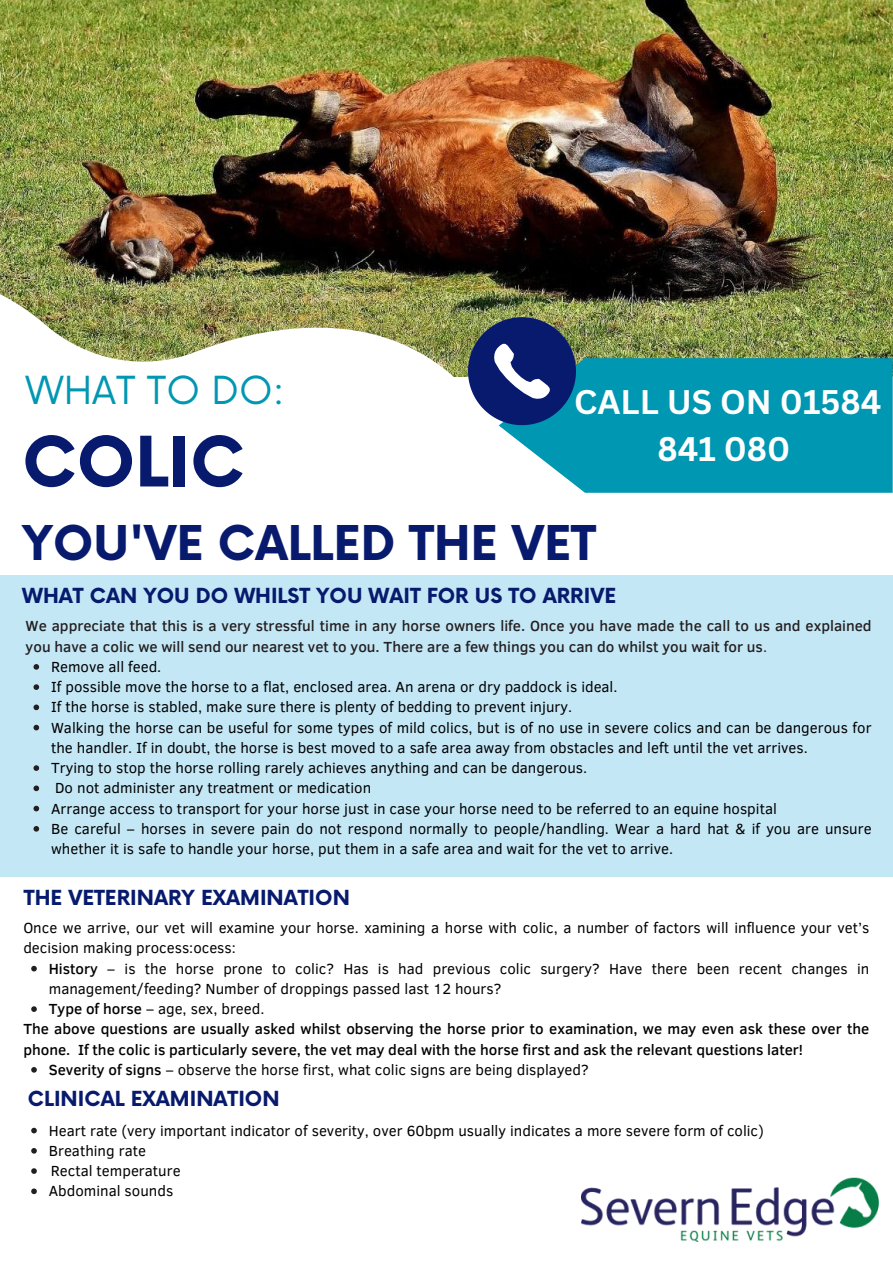
<style>
.page{position:relative;width:893px;height:1264px;background:#fff}
.page>*{position:absolute;margin:0;border:0;box-sizing:border-box;transform-origin:0 0}
.t1{font:700 67.65px "Now";color:#071a6d}
.t2{font:700 46.65px "Now";color:#071a6d}
.t3{font:37.65px "Now";color:#0097b2}
.t4{font:700 33.15px/46px "Canva Sans";color:#fefefd;text-align:center}
.t5{font:700 20.25px "Now";color:#071a6d}
.t6{font:15px/20.2px "Clear Sans";color:#000}
.t7{font:500 15px/20.2px "Clear Sans";color:#000}
.t8{font:500 15px/20.2px "Clear Sans";color:#231f20}
.s1{font-weight:400}
.s2{font-weight:500}
</style>
<div class="page">
<img style="left:0;top:0;width:892px;height:358px">
<img style="left:581px;top:1177px;width:298px;height:64px">
<img style="left:0;top:231px;width:555px;height:646px">
<div style="left:0;top:575px;width:892px;height:301px;background:#c4e7f6"></div>
<svg style="left:498px;top:358px;width:394px;height:135px;background:#109db6"></svg>
<svg style="left:33px;top:664px;width:6px;height:5px"></svg>
<svg style="left:33px;top:684px;width:6px;height:6px"></svg>
<svg style="left:33px;top:704px;width:6px;height:6px"></svg>
<svg style="left:33px;top:724px;width:6px;height:6px"></svg>
<svg style="left:33px;top:765px;width:6px;height:6px"></svg>
<svg style="left:33px;top:785px;width:6px;height:6px"></svg>
<svg style="left:33px;top:805px;width:6px;height:6px"></svg>
<svg style="left:33px;top:826px;width:6px;height:5px"></svg>
<svg style="left:31px;top:965px;width:6px;height:6px"></svg>
<svg style="left:31px;top:1006px;width:6px;height:5px"></svg>
<svg style="left:31px;top:1067px;width:6px;height:5px"></svg>
<svg style="left:31px;top:1127px;width:6px;height:6px"></svg>
<svg style="left:31px;top:1148px;width:6px;height:5px"></svg>
<svg style="left:31px;top:1168px;width:6px;height:5px"></svg>
<svg style="left:31px;top:1188px;width:6px;height:6px"></svg>
<svg style="left:468px;top:317px;width:108px;height:108px;background:#384e82"></svg>
<h3 class="t3" style="left:26px;top:359px;width:260px">WHAT TO DO:</h3>
<h3 class="t4" style="left:574px;top:380px;width:309px">CALL US ON 01584<br>841 080</h3>
<h1 class="t1" style="left:22px;top:411px;width:224px">COLIC</h1>
<h2 class="t2" style="left:22px;top:508px;width:575px">YOU'VE CALLED THE VET</h2>
<h3 class="t5" style="left:22px;top:581px;width:595px">WHAT CAN YOU DO WHILST YOU WAIT FOR US TO ARRIVE</h3>
<p class="t8" style="left:26px;top:616px;width:847px">We appreciate that this is a very stressful time in any horse owners life. Once you have made the call to us and explained you have a colic we will send our nearest vet to you. There are a few things you can do whilst you wait for us<span class="s1">.</span></p>
<p class="t6" style="left:51px;top:656px;width:822px">Remove all feed.<br>If possible move the horse to a flat, enclosed area. An arena or dry paddock is ideal.<br>If the horse is stabled, make sure there is plenty of bedding to prevent injury.<br>Walking the horse can be useful for some types of mild colics, but is of no use in severe colics and can be dangerous for the handler. If in doubt, the horse is best moved to a safe area away from obstacles and left until the vet arrives.<br>Trying to stop the horse rolling rarely achieves anything and can be dangerous.<br>Do not administer any treatment or medication<br>Arrange access to transport for your horse just in case your horse need to be referred to an equine hospital<br>Be careful – horses in severe pain do not respond normally to people/handling. Wear a hard hat &amp; if you are unsure whether it is safe to handle your horse, put them in a safe area and wait for the vet to arrive.</p>
<h3 class="t5" style="left:24px;top:882px;width:327px">THE VETERINARY EXAMINATION</h3>
<p class="t6" style="left:23px;top:917px;width:847px">Once we arrive, our vet will examine your horse. xamining a horse with colic, a number of factors will influence your vet’s decision making process:ocess:</p>
<p class="t6" style="left:49px;top:958px;width:822px"><span class="s2">History</span> – is the horse prone to colic? Has is had previous colic surgery? Have there been recent changes in management/feeding? Number of droppings passed last 12 hours?<br><span class="s2">Type of horse</span> – age, sex, breed.</p>
<p class="t7" style="left:23px;top:1018px;width:847px">The above questions are usually asked whilst observing the horse prior to examination, we may even ask these over the phone. If the colic is particularly severe, the vet may deal with the horse first and ask the relevant questions later!</p>
<p class="t6" style="left:49px;top:1059px;width:541px"><span class="s2">Severity of signs</span> – observe the horse first, what colic signs are being displayed?</p>
<h3 class="t5" style="left:28px;top:1083px;width:253px">CLINICAL EXAMINATION</h3>
<p class="t6" style="left:49px;top:1120px;width:716px">Heart rate (very important indicator of severity, over 60bpm usually indicates a more severe form of colic)<br>Breathing rate<br>Rectal temperature<br>Abdominal sounds</p>
</div>
